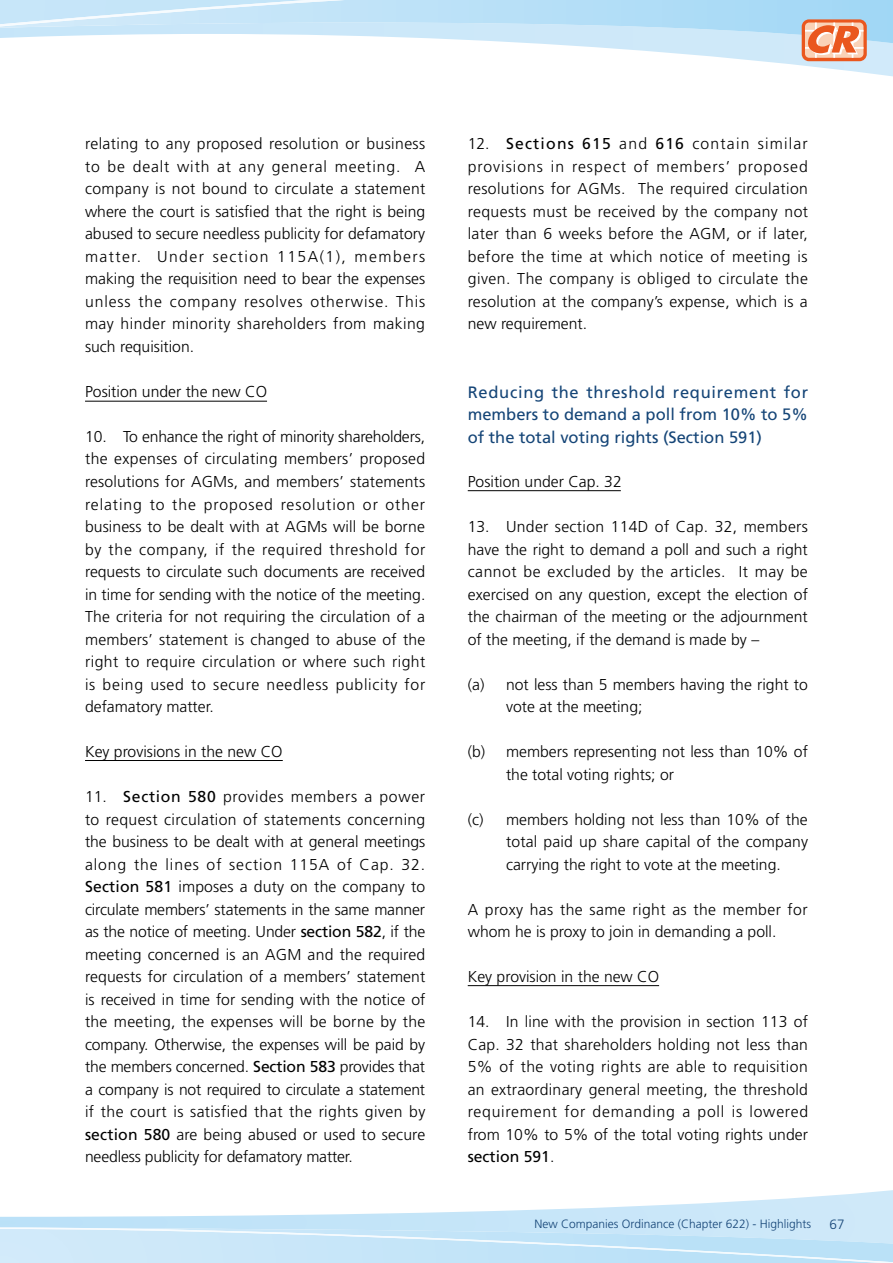
<style>
.page{position:relative;width:893px;height:1263px;background:#fff}
.page>*{position:absolute;margin:0;border:0;box-sizing:border-box;transform-origin:0 0}
.t1{font:16.5px/22.5px "Frutiger";color:#154577;text-align:justify}
.t2{font:300 15.75px/22.5px "Frutiger";color:#000;text-align:justify}
.t3{font:300 13.5px "Frutiger";color:#154577}
.t4{font:300 12px "Frutiger";color:#154577}
.s1{font-weight:400}
</style>
<div class="page">
<svg style="left:0;top:1190px;width:893px;height:37px"></svg>
<svg style="left:0;top:1227px;width:893px;height:36px;background:#c8e6f8"></svg>
<svg style="left:730px;top:58px;width:163px;height:19px"></svg>
<div style="left:802px;top:19px;width:65px;height:42px;background:#ea571e;border-radius:7px"></div>
<svg style="left:0;top:0;width:893px;height:58px"></svg>
<hr style="left:85px;top:401px;width:182px;height:1px;background:#000">
<hr style="left:85px;top:760px;width:198px;height:1px;background:#000">
<hr style="left:468px;top:490px;width:153px;height:1px;background:#000">
<hr style="left:468px;top:985px;width:191px;height:1px;background:#000">
<p class="t2" style="left:85px;top:133px;width:342px">relating to any proposed resolution or business to be dealt with at any general meeting. A company is not bound to circulate a statement where the court is satisfied that the right is being abused to secure needless publicity for defamatory matter. Under section 115A(1), members making the requisition need to bear the expenses unless the company resolves otherwise. This may hinder minority shareholders from making such requisition.</p>
<p class="t2" style="left:85px;top:380px;width:184px">Position under the new CO</p>
<p class="t2" style="left:85px;top:425px;width:342px">10. To enhance the right of minority shareholders, the expenses of circulating members’ proposed resolutions for AGMs, and members’ statements relating to the proposed resolution or other business to be dealt with at AGMs will be borne by the company, if the required threshold for requests to circulate such documents are received in time for sending with the notice of the meeting.<br>The criteria for not requiring the circulation of a members’ statement is changed to abuse of the right to require circulation or where such right is being used to secure needless publicity for defamatory matter.</p>
<p class="t2" style="left:85px;top:740px;width:199px">Key provisions in the new CO</p>
<p class="t2" style="left:85px;top:785px;width:342px">11. <span class="s1">Section 580</span> provides members a power to request circulation of statements concerning the business to be dealt with at general meetings along the lines of section 115A of Cap. 32.<br><span class="s1">Section 581</span> imposes a duty on the company to circulate members’ statements in the same manner as the notice of meeting. Under <span class="s1">section 582</span>, if the meeting concerned is an AGM and the required requests for circulation of a members’ statement is received in time for sending with the notice of the meeting, the expenses will be borne by the company. Otherwise, the expenses will be paid by the members concerned. <span class="s1">Section 583</span> provides that a company is not required to circulate a statement if the court is satisfied that the rights given by <span class="s1">section 580</span> are being abused or used to secure needless publicity for defamatory matter.</p>
<p class="t2" style="left:468px;top:133px;width:342px">12. <span class="s1">Sections 615</span> and <span class="s1">616</span> contain similar provisions in respect of members’ proposed resolutions for AGMs. The required circulation requests must be received by the company not later than 6 weeks before the AGM, or if later, before the time at which notice of meeting is given. The company is obliged to circulate the resolution at the company’s expense, which is a new requirement.</p>
<p class="t1" style="left:468px;top:380px;width:342px">Reducing the threshold requirement for members to demand a poll from 10% to 5% of the total voting rights (Section 591)</p>
<p class="t2" style="left:468px;top:470px;width:156px">Position under Cap. 32</p>
<p class="t2" style="left:468px;top:515px;width:342px">13. Under section 114D of Cap. 32, members have the right to demand a poll and such a right cannot be excluded by the articles. It may be exercised on any question, except the election of the chairman of the meeting or the adjournment of the meeting, if the demand is made by –</p>
<p class="t2" style="left:506px;top:673px;width:303px;text-indent:-38px">(a) not less than 5 members having the right to vote at the meeting;</p>
<p class="t2" style="left:506px;top:740px;width:303px;text-indent:-38px">(b) members representing not less than 10% of the total voting rights; or</p>
<p class="t2" style="left:506px;top:808px;width:304px;text-indent:-38px">(c) members holding not less than 10% of the total paid up share capital of the company carrying the right to vote at the meeting.</p>
<p class="t2" style="left:468px;top:898px;width:341px">A proxy has the same right as the member for whom he is proxy to join in demanding a poll.</p>
<p class="t2" style="left:468px;top:965px;width:193px">Key provision in the new CO</p>
<p class="t2" style="left:468px;top:1010px;width:342px">14. In line with the provision in section 113 of Cap. 32 that shareholders holding not less than 5% of the voting rights are able to requisition an extraordinary general meeting, the threshold requirement for demanding a poll is lowered from 10% to 5% of the total voting rights under <span class="s1">section 591</span>.</p>
<p class="t4" style="left:534px;top:1217px;width:278px">New Companies Ordinance (Chapter 622) - Highlights</p>
<p class="t3" style="left:830px;top:1216px;width:17px">67</p>
</div>
